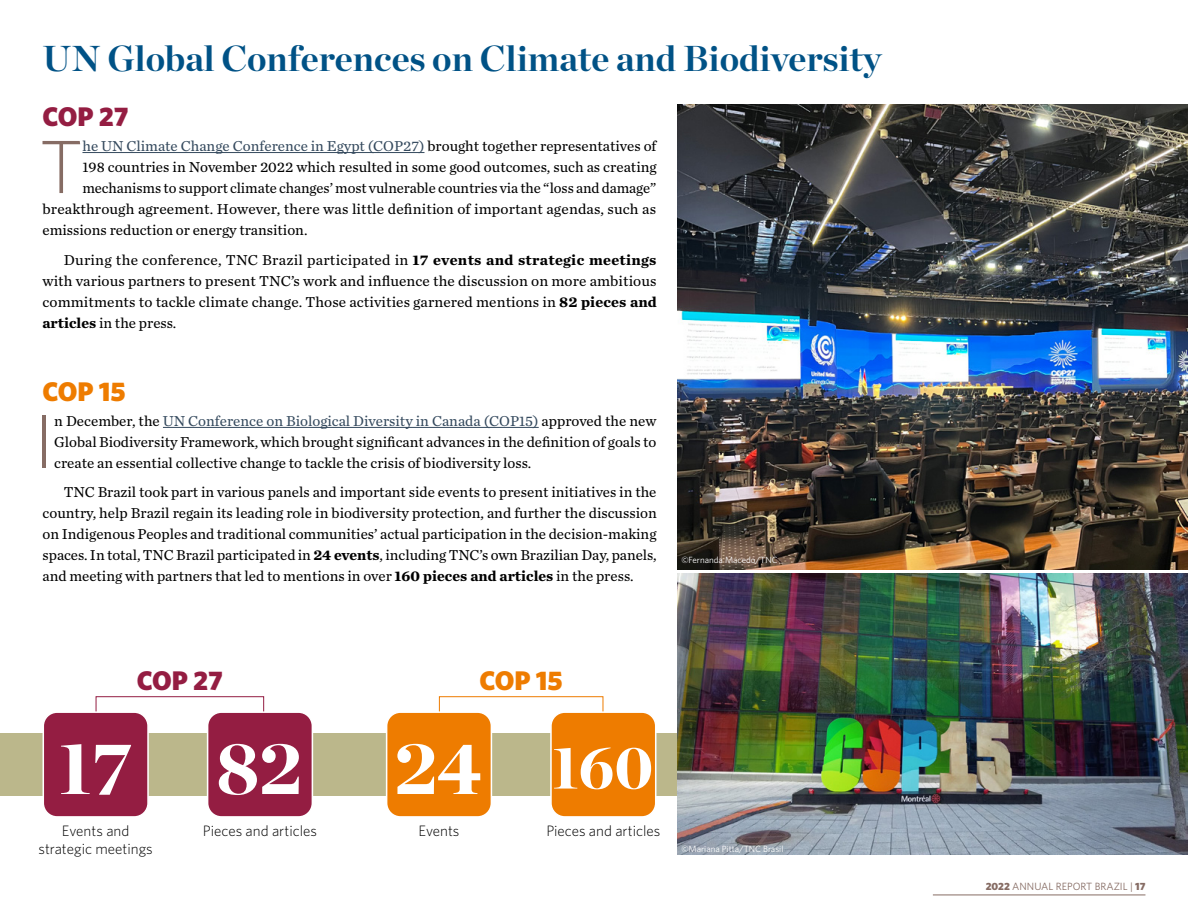
<style>
.page{position:relative;width:1188px;height:918px;background:#fff}
.page>*{position:absolute;margin:0;border:0;box-sizing:border-box;transform-origin:0 0}
.t1{font:300 75.45px "Whitney";color:#866c64}
.t2{font:900 73.65px "Chronicle Display";color:#fff}
.t3{font:900 60px "Chronicle Display";color:#fff}
.t4{font:700 36px "Chronicle Display";color:#005286}
.t5{font:900 27px "Whitney";letter-spacing:-.015em;color:#941d42}
.t6{font:900 27px "Whitney";color:#ee7c00}
.t7{font:300 15.15px/18.1px "Whitney";color:#000;text-align:center}
.t8{font:15px/21px "Chronicle Text G2";color:#000;text-align:justify}
.t9{font:15px "Chronicle Text G2";color:#354a5e}
.t10{font:10.5px "Whitney";color:#866c64}
.t11{font:9px "Whitney";color:#fff}
.s1{color:#000}
.s2{font-weight:700}
.s3{color:#354a5e}
.s4{font-weight:900}
</style>
<div class="page">
<div style="left:96px;top:696px;width:168px;height:38px;border:1px solid #941d42"></div>
<div style="left:439px;top:696px;width:164px;height:38px;border:1px solid #ee7c00"></div>
<hr style="left:82px;top:152px;width:342px;height:1px;background:#354a5e">
<hr style="left:163px;top:427px;width:376px;height:1px;background:#354a5e">
<div style="left:0;top:733px;width:678px;height:63px;background:#bbb78b"></div>
<div style="left:43px;top:712px;width:105px;height:105px;background:#941d42;border-radius:14px"></div>
<div style="left:43px;top:711px;width:106px;height:107px;border:2px solid #fff;border-radius:14px"></div>
<div style="left:208px;top:712px;width:104px;height:105px;background:#941d42;border-radius:14px"></div>
<div style="left:207px;top:711px;width:106px;height:107px;border:2px solid #fff;border-radius:14px"></div>
<div style="left:387px;top:712px;width:104px;height:105px;background:#ee7c00;border-radius:14px"></div>
<div style="left:386px;top:711px;width:106px;height:107px;border:2px solid #fff;border-radius:14px"></div>
<div style="left:551px;top:712px;width:105px;height:105px;background:#ee7c00;border-radius:14px"></div>
<div style="left:550px;top:711px;width:107px;height:107px;border:2px solid #fff;border-radius:14px"></div>
<img style="left:678px;top:105px;width:510px;height:464px">
<img style="left:678px;top:574px;width:510px;height:280px">
<hr style="left:933px;top:895px;width:212px;height:1px;background:#866c64">
<h3 class="t4" style="left:43px;top:30px;width:840px">UN Global Conferences on Climate and Biodiversity</h3>
<h3 class="t5" style="left:42px;top:99px;width:87px">COP 27</h3>
<h1 class="t1" style="left:40px;top:116px;width:44px">T</h1>
<p class="t9" style="left:82px;top:135px;width:576px">he UN Climate Change Conference in Egypt (COP27) <span class="s1">brought together representatives of</span></p>
<p class="t8" style="left:82px;top:156px;width:576px">198 countries in November 2022 which resulted in some good outcomes, such as creating</p>
<p class="t8" style="left:82px;top:177px;width:575px">mechanisms to support climate changes’ most vulnerable countries via the “loss and damage”</p>
<p class="t8" style="left:43px;top:198px;width:615px">breakthrough agreement. However, there was little definition of important agendas, such as</p>
<p class="t8" style="left:43px;top:219px;width:267px">emissions reduction or energy transition.</p>
<p class="t8" style="left:43px;top:248px;width:616px;text-indent:21px">During the conference, TNC Brazil participated in <span class="s2">17 events and strategic meetings </span>with various partners to present TNC’s work and influence the discussion on more ambitious commitments to tackle climate change. Those activities garnered mentions in <span class="s2">82 pieces and articles</span> in the press.</p>
<h3 class="t6" style="left:43px;top:373px;width:85px">COP 15</h3>
<h1 class="t1" style="left:34px;top:391px;width:21px">I</h1>
<p class="t8" style="left:54px;top:410px;width:604px">n December, the <span class="s3">UN Conference on Biological Diversity in Canada (COP15)</span> approved the new Global Biodiversity Framework, which brought significant advances in the definition of goals to create an essential collective change to tackle the crisis of biodiversity loss.</p>
<p class="t8" style="left:43px;top:481px;width:616px;text-indent:21px">TNC Brazil took part in various panels and important side events to present initiatives in the country, help Brazil regain its leading role in biodiversity protection, and further the discussion on Indigenous Peoples and traditional communities’ actual participation in the decision-making spaces. In total, TNC Brazil participated in <span class="s2">24 events</span>, including TNC’s own Brazilian Day, panels, and meeting with partners that led to mentions in over <span class="s2">160 pieces and articles</span> in the press.</p>
<p class="t11" style="left:681px;top:554px;width:98px">©Fernanda Macedo/TNC</p>
<h3 class="t5" style="left:137px;top:662px;width:87px">COP 27</h3>
<h3 class="t6" style="left:480px;top:662px;width:85px">COP 15</h3>
<h2 class="t2" style="left:59px;top:707px;width:74px">17</h2>
<p class="t7" style="left:39px;top:821px;width:116px">Events and strategic meetings</p>
<h2 class="t2" style="left:216px;top:707px;width:87px">82</h2>
<p class="t7" style="left:203px;top:821px;width:116px">Pieces and articles</p>
<h2 class="t2" style="left:395px;top:707px;width:89px">24</h2>
<p class="t7" style="left:419px;top:821px;width:42px">Events</p>
<h3 class="t3" style="left:552px;top:718px;width:103px">160</h3>
<p class="t7" style="left:546px;top:821px;width:116px">Pieces and articles</p>
<p class="t11" style="left:681px;top:843px;width:104px">©Mariana Pitta/TNC Brasil</p>
<p class="t10" style="left:986px;top:880px;width:161px"><span class="s4">2022</span> ANNUAL REPORT BRAZIL | <span class="s4">17</span></p>
</div>
